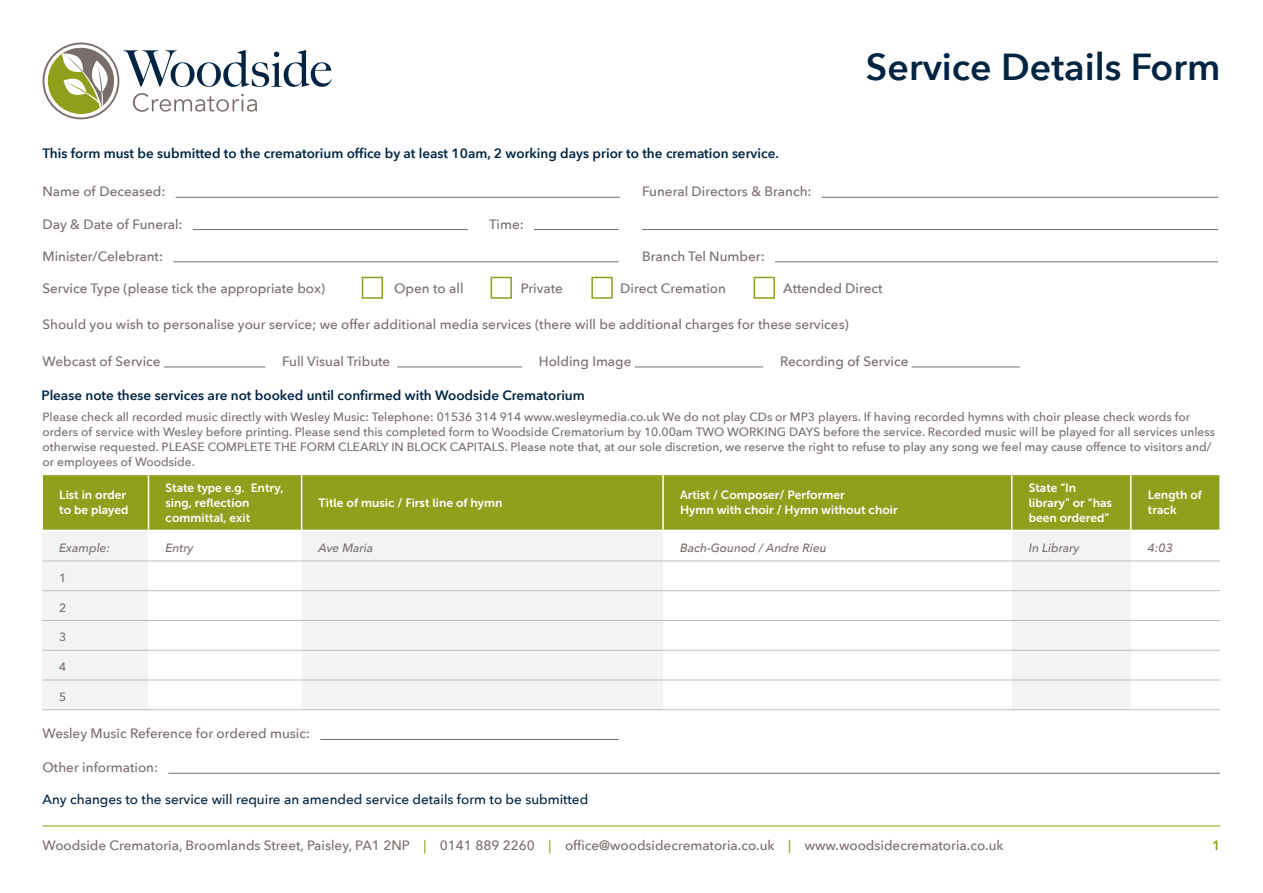
<style>
.page{position:relative;width:1263px;height:893px;background:#fff}
.page>*{position:absolute;margin:0;border:0;box-sizing:border-box;transform-origin:0 0}
.t1{font:600 37.5px "Avenir Next";color:#002442}
.t2{font:500 13.5px "Avenir Next";color:#796e6c}
.t3{font:600 13.5px "Avenir Next";color:#002442}
.t4{font:500 13.5px "Avenir Next";color:#002442}
.t5{font:600 13.5px "Avenir Next";color:#90a01d}
.t6{font:500 12px/15px "Avenir Next";color:#796e6c}
.t7{font:12px/15px "Museo Sans 700";color:#fff}
.t8{font:italic 500 12px "Avenir Next";color:#796e6c}
.s1{color:#90a01d}
</style>
<div class="page">
<hr style="left:43px;top:826px;width:1177px;height:1px;background:#90a01d">
<svg style="left:43px;top:43px;width:289px;height:76px"></svg>
<hr style="left:176px;top:197px;width:444px;height:1px;background:#796e6c">
<hr style="left:193px;top:229px;width:275px;height:1px;background:#796e6c">
<hr style="left:534px;top:229px;width:85px;height:1px;background:#796e6c">
<hr style="left:173px;top:261px;width:446px;height:1px;background:#796e6c">
<hr style="left:822px;top:197px;width:396px;height:1px;background:#796e6c">
<hr style="left:642px;top:229px;width:576px;height:1px;background:#796e6c">
<hr style="left:775px;top:261px;width:443px;height:1px;background:#796e6c">
<hr style="left:164px;top:367px;width:101px;height:1px;background:#796e6c">
<hr style="left:397px;top:367px;width:125px;height:1px;background:#796e6c">
<hr style="left:635px;top:367px;width:128px;height:1px;background:#796e6c">
<hr style="left:912px;top:367px;width:108px;height:1px;background:#796e6c">
<hr style="left:320px;top:739px;width:299px;height:1px;background:#796e6c">
<hr style="left:168px;top:773px;width:1052px;height:1px;background:#796e6c">
<div style="left:43px;top:475px;width:1176px;height:55px;background:#90a01d"></div>
<div style="left:42px;top:531px;width:107px;height:178px;background:#f2f3f4"></div>
<svg style="left:149px;top:531px;width:1071px;height:178px"></svg>
<hr style="left:148px;top:475px;width:1px;height:55px;background:#fff">
<hr style="left:301px;top:475px;width:1px;height:55px;background:#fff">
<hr style="left:662px;top:475px;width:2px;height:55px;background:#fff">
<hr style="left:1011px;top:475px;width:1px;height:55px;background:#fff">
<hr style="left:1130px;top:475px;width:1px;height:55px;background:#fff">
<hr style="left:42px;top:561px;width:107px;height:1px;background:#bcbdc0">
<hr style="left:149px;top:561px;width:153px;height:1px;background:#bcbdc0">
<hr style="left:302px;top:561px;width:361px;height:1px;background:#bcbdc0">
<hr style="left:663px;top:561px;width:349px;height:1px;background:#bcbdc0">
<hr style="left:1012px;top:561px;width:119px;height:1px;background:#bcbdc0">
<hr style="left:1131px;top:561px;width:89px;height:1px;background:#bcbdc0">
<hr style="left:42px;top:590px;width:107px;height:1px;background:#bcbdc0">
<hr style="left:149px;top:590px;width:153px;height:1px;background:#bcbdc0">
<hr style="left:302px;top:590px;width:361px;height:1px;background:#bcbdc0">
<hr style="left:663px;top:590px;width:349px;height:1px;background:#bcbdc0">
<hr style="left:1012px;top:590px;width:119px;height:1px;background:#bcbdc0">
<hr style="left:1131px;top:590px;width:89px;height:1px;background:#bcbdc0">
<hr style="left:42px;top:620px;width:107px;height:1px;background:#bcbdc0">
<hr style="left:149px;top:620px;width:153px;height:1px;background:#bcbdc0">
<hr style="left:302px;top:620px;width:361px;height:1px;background:#bcbdc0">
<hr style="left:663px;top:620px;width:349px;height:1px;background:#bcbdc0">
<hr style="left:1012px;top:620px;width:119px;height:1px;background:#bcbdc0">
<hr style="left:1131px;top:620px;width:89px;height:1px;background:#bcbdc0">
<hr style="left:42px;top:650px;width:107px;height:1px;background:#bcbdc0">
<hr style="left:149px;top:650px;width:153px;height:1px;background:#bcbdc0">
<hr style="left:302px;top:650px;width:361px;height:1px;background:#bcbdc0">
<hr style="left:663px;top:650px;width:349px;height:1px;background:#bcbdc0">
<hr style="left:1012px;top:650px;width:119px;height:1px;background:#bcbdc0">
<hr style="left:1131px;top:650px;width:89px;height:1px;background:#bcbdc0">
<hr style="left:42px;top:709px;width:107px;height:1px;background:#bcbdc0">
<hr style="left:149px;top:709px;width:153px;height:1px;background:#bcbdc0">
<hr style="left:302px;top:709px;width:361px;height:1px;background:#bcbdc0">
<hr style="left:663px;top:709px;width:349px;height:1px;background:#bcbdc0">
<hr style="left:1012px;top:709px;width:119px;height:1px;background:#bcbdc0">
<hr style="left:1131px;top:709px;width:89px;height:1px;background:#bcbdc0">
<hr style="left:42px;top:680px;width:107px;height:1px;background:#bcbdc0">
<hr style="left:149px;top:680px;width:153px;height:1px;background:#bcbdc0">
<hr style="left:302px;top:680px;width:361px;height:1px;background:#bcbdc0">
<hr style="left:663px;top:680px;width:349px;height:1px;background:#bcbdc0">
<hr style="left:1012px;top:680px;width:119px;height:1px;background:#bcbdc0">
<hr style="left:1131px;top:680px;width:89px;height:1px;background:#bcbdc0">
<div style="left:362px;top:277px;width:21px;height:22px;border:2px solid #90a01d"></div>
<div style="left:591px;top:277px;width:22px;height:22px;border:2px solid #90a01d"></div>
<div style="left:491px;top:277px;width:21px;height:22px;border:2px solid #90a01d"></div>
<div style="left:754px;top:277px;width:21px;height:22px;border:2px solid #90a01d"></div>
<p class="t3" style="left:43px;top:145px;width:738px">This form must be submitted to the crematorium office by at least 10am, 2 working days prior to the cremation service.</p>
<h1 class="t1" style="left:866px;top:44px;width:356px">Service Details Form</h1>
<p class="t2" style="left:43px;top:183px;width:124px">Name of Deceased:</p>
<p class="t2" style="left:43px;top:216px;width:142px">Day &amp; Date of Funeral:</p>
<p class="t2" style="left:489px;top:216px;width:36px">Time:</p>
<p class="t2" style="left:43px;top:248px;width:122px">Minister/Celebrant:</p>
<p class="t2" style="left:43px;top:280px;width:284px">Service Type (please tick the appropriate box)</p>
<p class="t2" style="left:642px;top:183px;width:171px">Funeral Directors &amp; Branch:</p>
<p class="t2" style="left:642px;top:248px;width:124px">Branch Tel Number:</p>
<p class="t2" style="left:394px;top:280px;width:71px">Open to all</p>
<p class="t2" style="left:521px;top:280px;width:43px">Private</p>
<p class="t2" style="left:620px;top:280px;width:107px">Direct Cremation</p>
<p class="t2" style="left:783px;top:280px;width:101px">Attended Direct</p>
<p class="t2" style="left:43px;top:316px;width:808px">Should you wish to personalise your service; we offer additional media services (there will be additional charges for these services)</p>
<p class="t2" style="left:43px;top:353px;width:120px">Webcast of Service</p>
<p class="t2" style="left:282px;top:353px;width:110px">Full Visual Tribute</p>
<p class="t2" style="left:539px;top:353px;width:94px">Holding Image</p>
<p class="t2" style="left:780px;top:353px;width:130px">Recording of Service</p>
<p class="t3" style="left:41px;top:388px;width:545px">Please note these services are not booked until confirmed with Woodside Crematorium</p>
<p class="t6" style="left:43px;top:410px;width:1174px">Please check all recorded music directly with Wesley Music: Telephone: 01536 314 914 www.wesleymedia.co.uk We do not play CDs or MP3 players. If having recorded hymns with choir please check words for orders of service with Wesley before printing. Please send this completed form to Woodside Crematorium by 10.00am TWO WORKING DAYS before the service. Recorded music will be played for all services unless otherwise requested. PLEASE COMPLETE THE FORM CLEARLY IN BLOCK CAPITALS. Please note that, at our sole discretion, we reserve the right to refuse to play any song we feel may cause offence to visitors and/ or employees of Woodside.</p>
<p class="t7" style="left:59px;top:488px;width:71px">List in order to be played</p>
<p class="t7" style="left:166px;top:480px;width:120px">State type e.g. Entry, sing, reflection committal, exit</p>
<p class="t7" style="left:319px;top:495px;width:185px">Title of music / First line of hymn</p>
<p class="t7" style="left:680px;top:488px;width:219px">Artist / Composer/ Performer<br>Hymn with choir / Hymn without choir</p>
<p class="t7" style="left:1029px;top:480px;width:85px">State “In library” or “has been ordered”</p>
<p class="t7" style="left:1148px;top:488px;width:56px">Length of track</p>
<p class="t8" style="left:59px;top:541px;width:52px">Example:</p>
<p class="t8" style="left:165px;top:541px;width:29px">Entry</p>
<p class="t8" style="left:319px;top:541px;width:56px">Ave Maria</p>
<p class="t8" style="left:680px;top:541px;width:148px">Bach-Gounod / Andre Rieu</p>
<p class="t8" style="left:1029px;top:541px;width:52px">In Library</p>
<p class="t8" style="left:1148px;top:541px;width:27px">4:03</p>
<p class="t6" style="left:59px;top:570px;width:9px">1</p>
<p class="t6" style="left:59px;top:600px;width:9px">2</p>
<p class="t6" style="left:59px;top:630px;width:9px">3</p>
<p class="t6" style="left:59px;top:659px;width:9px">4</p>
<p class="t6" style="left:59px;top:689px;width:9px">5</p>
<p class="t2" style="left:43px;top:726px;width:269px">Wesley Music Reference for ordered music:</p>
<p class="t2" style="left:43px;top:759px;width:117px">Other information:</p>
<p class="t4" style="left:43px;top:792px;width:547px">Any changes to the service will require an amended service details form to be submitted</p>
<p class="t2" style="left:43px;top:838px;width:963px">Woodside Crematoria, Broomlands Street, Paisley, PA1 2NP <span class="s1">|</span> 0141 889 2260 <span class="s1">|</span> office@woodsidecrematoria.co.uk <span class="s1">|</span> www.woodsidecrematoria.co.uk</p>
<p class="t5" style="left:1212px;top:837px;width:10px">1</p>
</div>
